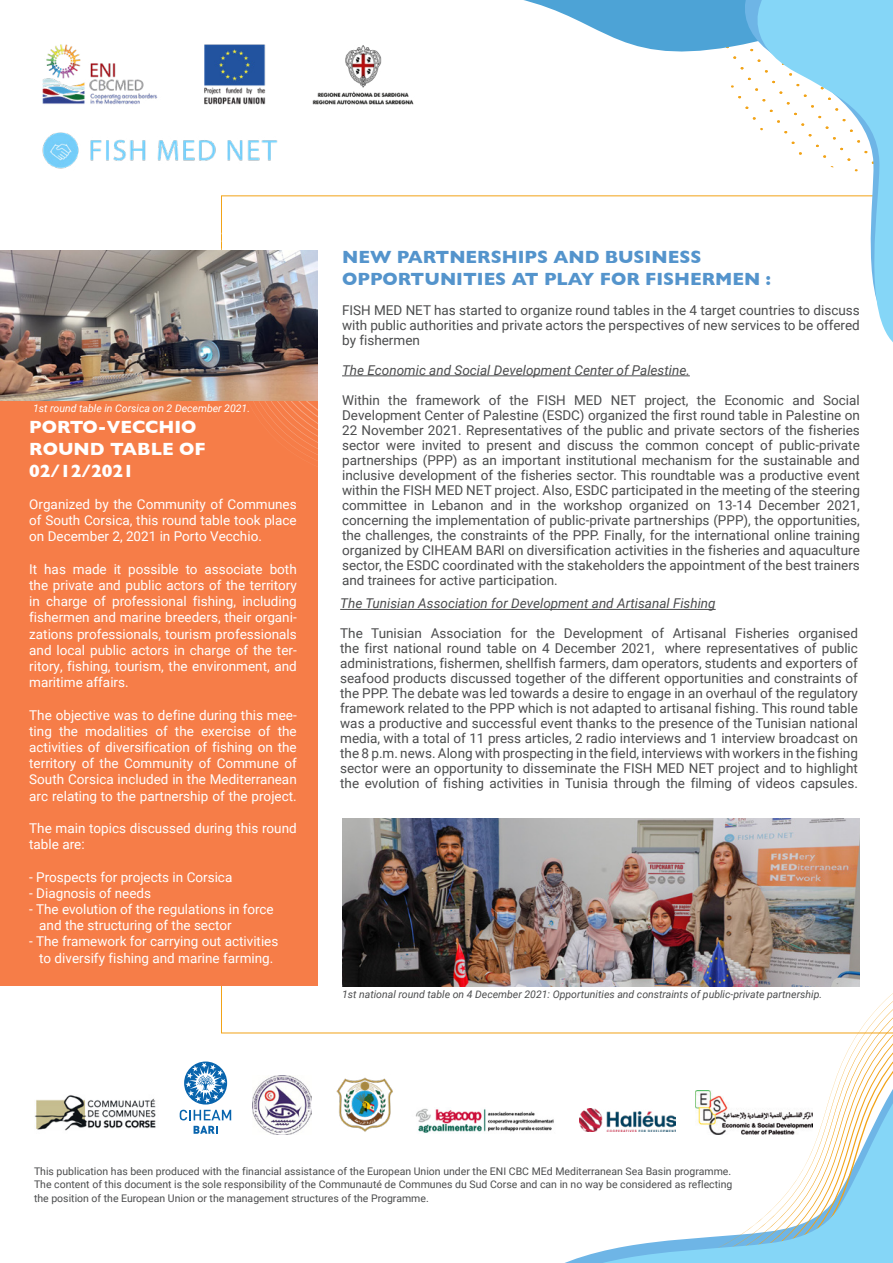
<style>
.page{position:relative;width:893px;height:1263px;background:#fff}
.page>*{position:absolute;margin:0;border:0;box-sizing:border-box;transform-origin:0 0}
.t1{font:700 18px/21.6px "Gill Sans";color:#5494cc}
.t2{font:700 18px/21.6px "Gill Sans";color:#fff}
.t3{font:13.5px/15px "Roboto";color:#4b4c4d;text-align:justify}
.t4{font:13.5px/16.2px "Roboto";color:#fff;text-align:justify}
.t5{font:italic 13.5px "Roboto";color:#4b4c4d}
.t6{font:10.5px/13.5px "Roboto";color:#4b4c4d;text-align:justify}
.t7{font:italic 10.5px "Roboto";color:#4b4c4d}
.t8{font:italic 10.5px "Roboto";color:#fff}
</style>
<div class="page">
<svg style="left:492px;top:1001px;width:401px;height:262px"></svg>
<div style="left:0;top:251px;width:317px;height:735px;background:#f67d48"></div>
<svg style="left:174px;top:202px;width:364px;height:283px"></svg>
<div style="left:34px;top:1164px;width:698px;height:48px;background:#fff"></div>
<svg style="left:221px;top:0;width:505px;height:197px"></svg>
<svg style="left:726px;top:0;width:13px;height:197px"></svg>
<svg style="left:739px;top:0;width:154px;height:342px"></svg>
<img style="left:342px;top:819px;width:518px;height:167px">
<hr style="left:340px;top:609px;width:376px;height:1px;background:#4b4c4d">
<hr style="left:342px;top:375px;width:348px;height:1px;background:#4b4c4d">
<img style="left:0;top:251px;width:317px;height:150px">
<svg style="left:184px;top:1062px;width:43px;height:42px"></svg>
<svg style="left:180px;top:1110px;width:51px;height:10px"></svg>
<svg style="left:194px;top:1126px;width:24px;height:7px"></svg>
<img style="left:415px;top:1107px;width:144px;height:26px">
<img style="left:34px;top:1095px;width:122px;height:36px">
<img style="left:580px;top:1109px;width:96px;height:23px">
<img style="left:695px;top:1091px;width:118px;height:43px">
<img style="left:252px;top:1075px;width:59px;height:60px">
<img style="left:336px;top:1077px;width:57px;height:55px">
<img style="left:42px;top:33px;width:396px;height:162px">
<p class="t8" style="left:33px;top:401px;width:219px">1st round table in Corsica on 2 December 2021.</p>
<h1 class="t2" style="left:29px;top:416px;width:178px">PORTO-VECCHIO<br>ROUND TABLE OF<br>02/12/2021</h1>
<p class="t4" style="left:29px;top:495px;width:269px">Organized by the Community of Communes of South Corsica, this round table took place on December 2, 2021 in Porto Vecchio.</p>
<p class="t4" style="left:29px;top:560px;width:269px">It has made it possible to associate both the private and public actors of the territory in charge of professional fishing, including fishermen and marine breeders, their organi&shy;zations professionals, tourism professionals and local public actors in charge of the ter&shy;ritory, fishing, tourism, the environment, and maritime affairs.</p>
<p class="t4" style="left:29px;top:706px;width:269px">The objective was to define during this mee&shy;ting the modalities of the exercise of the activities of diversification of fishing on the territory of the Community of Commune of South Corsica included in the Mediterranean arc relating to the partnership of the project.</p>
<p class="t4" style="left:29px;top:819px;width:269px">The main topics discussed during this round table are:</p>
<p class="t4" style="left:29px;top:868px;width:205px">- Prospects for projects in Corsica</p>
<p class="t4" style="left:29px;top:884px;width:123px">- Diagnosis of needs</p>
<p class="t4" style="left:39px;top:900px;width:236px;text-indent:-10px">- The evolution of the regulations in force and the structuring of the sector</p>
<p class="t4" style="left:29px;top:933px;width:251px;text-align:center">- The framework for carrying out activities to diversify fishing and marine farming.</p>
<h1 class="t1" style="left:342px;top:246px;width:430px">NEW PARTNERSHIPS AND BUSINESS<br>OPPORTUNITIES AT PLAY FOR FISHERMEN :</h1>
<p class="t3" style="left:342px;top:302px;width:519px">FISH MED NET has started to organize round tables in the 4 target countries to discuss with public authorities and private actors the perspectives of new services to be offered by fishermen</p>
<p class="t5" style="left:342px;top:361px;width:349px">The Economic and Social Development Center of Palestine.</p>
<p class="t3" style="left:342px;top:392px;width:519px">Within the framework of the FISH MED NET project, the Economic and Social Development Center of Palestine (ESDC) organized the first round table in Palestine on 22 November 2021. Representatives of the public and private sectors of the fisheries sector were invited to present and discuss the common concept of public-private partnerships (PPP) as an important institutional mechanism for the sustainable and inclusive development of the fisheries sector. This roundtable was a productive event within the FISH MED NET project. Also, ESDC participated in the meeting of the steering committee in Lebanon and in the workshop organized on 13-14 December 2021, concerning the implementation of public-private partnerships (PPP), the opportunities, the challenges, the constraints of the PPP. Finally, for the international online training organized by CIHEAM BARI on diversification activities in the fisheries and aquaculture sector, the ESDC coordinated with the stakeholders the appointment of the best trainers and trainees for active participation.</p>
<p class="t5" style="left:340px;top:594px;width:377px">The Tunisian Association for Development and Artisanal Fishing</p>
<p class="t3" style="left:340px;top:626px;width:519px">The Tunisian Association for the Development of Artisanal Fisheries organised the first national round table on 4 December 2021, where representatives of public administrations, fishermen, shellfish farmers, dam operators, students and exporters of seafood products discussed together of the different opportunities and constraints of the PPP. The debate was led towards a desire to engage in an overhaul of the regulatory framework related to the PPP which is not adapted to artisanal fishing. This round table was a productive and successful event thanks to the presence of the Tunisian national media, with a total of 11 press articles, 2 radio interviews and 1 interview broadcast on the 8 p.m. news. Along with prospecting in the field, interviews with workers in the fishing sector were an opportunity to disseminate the FISH MED NET project and to highlight the evolution of fishing activities in Tunisia through the filming of videos capsules.</p>
<p class="t7" style="left:342px;top:987px;width:482px">1st national round table on 4 December 2021: Opportunities and constraints of public-private partnership.</p>
<p class="t6" style="left:34px;top:1164px;width:700px">This publication has been produced with the financial assistance of the European Union under the ENI CBC MEd Mediterranean Sea Basin programme.<br>The content of this document is the sole responsibility of the Communauté de Communes du Sud Corse and can in no way be considered as reflecting the position of the European Union or the management structures of the Programme.</p>
</div>
